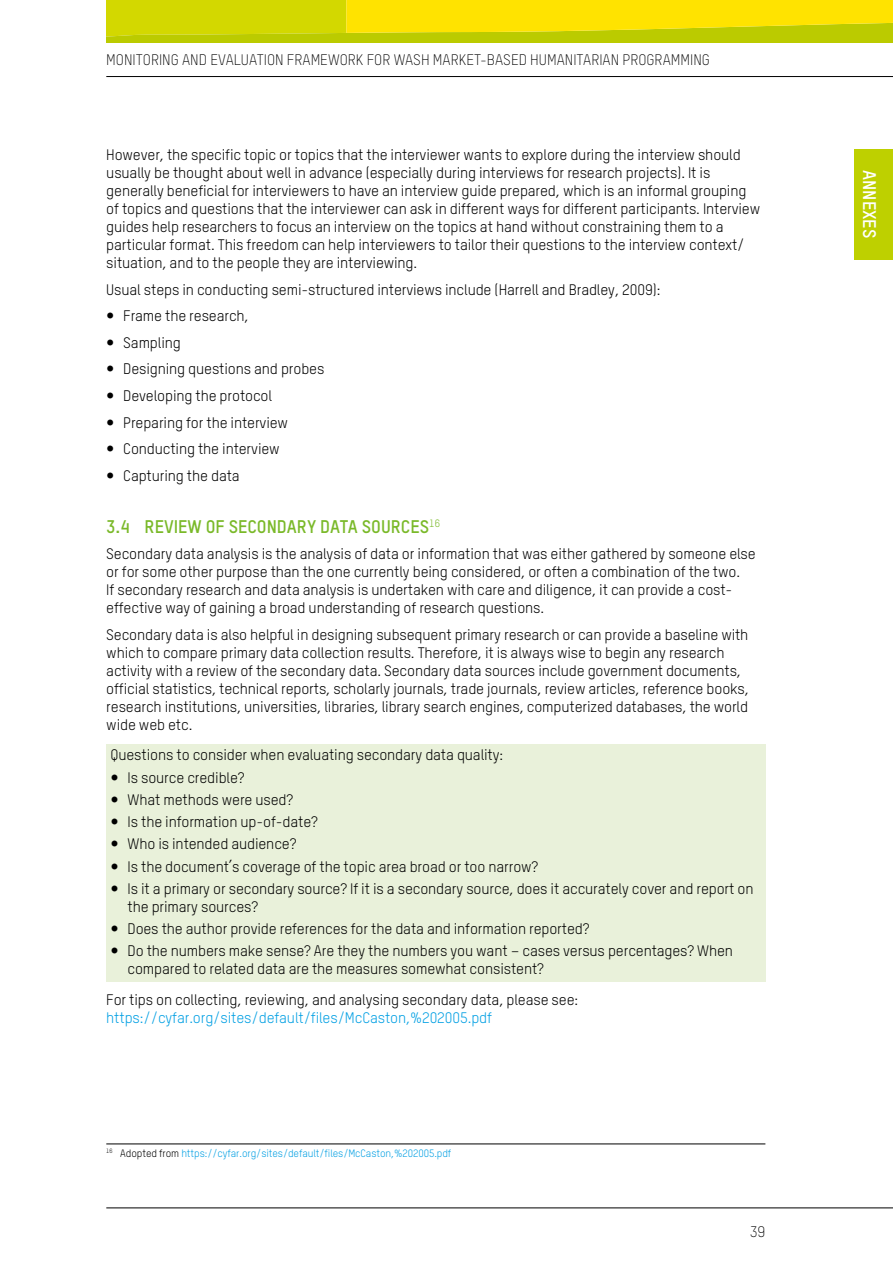
<style>
.page{position:relative;width:893px;height:1263px;background:#fff}
.page>*{position:absolute;margin:0;border:0;box-sizing:border-box;transform-origin:0 0}
.t1{font:700 18px "Oxfam TSTARPRO";color:#7ab929}
.t2{font:700 18px "Oxfam TSTARPRO";color:#fff}
.t3{font:15px/18px "Oxfam TSTARPRO";letter-spacing:-.01em;color:#000}
.t4{font:300 15px "Oxfam TSTARPRO";color:#000}
.t5{font:15px "Oxfam TSTARPRO";letter-spacing:-.01em;color:#009fe3}
.t6{font:10.5px "Oxfam TSTARPRO";letter-spacing:-.01em;color:#009fe3}
.s1{color:#000}
</style>
<div class="page">
<svg style="left:106px;top:0;width:787px;height:43px;background:#e0d901"></svg>
<hr style="left:106px;top:1207px;width:787px;height:1px;background:#000">
<hr style="left:106px;top:76px;width:787px;height:1px;background:#000">
<div style="left:855px;top:149px;width:38px;height:110px;background:#bed000"></div>
<div style="left:106px;top:744px;width:659px;height:24px;background:#e9f1da"></div>
<div style="left:106px;top:767px;width:659px;height:23px;background:#e9f1da"></div>
<div style="left:106px;top:789px;width:659px;height:23px;background:#e9f1da"></div>
<div style="left:106px;top:811px;width:659px;height:24px;background:#e9f1da"></div>
<div style="left:106px;top:833px;width:659px;height:24px;background:#e9f1da"></div>
<div style="left:106px;top:856px;width:659px;height:23px;background:#e9f1da"></div>
<div style="left:106px;top:878px;width:659px;height:41px;background:#e9f1da"></div>
<div style="left:106px;top:918px;width:659px;height:24px;background:#e9f1da"></div>
<div style="left:106px;top:940px;width:659px;height:42px;background:#e9f1da"></div>
<hr style="left:106px;top:1144px;width:659px;height:1px;background:#000">
<p class="t4" style="left:106px;top:51px;width:605px">MONITORING AND EVALUATION FRAMEWORK FOR WASH MARKET-BASED HUMANITARIAN PROGRAMMING</p>
<p class="t3" style="left:106px;top:146px;width:655px">However, the specific topic or topics that the interviewer wants to explore during the interview should usually be thought about well in advance (especially during interviews for research projects). It is generally beneficial for interviewers to have an interview guide prepared, which is an informal grouping of topics and questions that the interviewer can ask in different ways for different participants. Interview guides help researchers to focus an interview on the topics at hand without constraining them to a particular format. This freedom can help interviewers to tailor their questions to the interview context/ situation, and to the people they are interviewing.</p>
<p class="t3" style="left:123px;top:276px;width:539px;line-height:26.5px;text-indent:-17px">Usual steps in conducting semi-structured interviews include (Harrell and Bradley, 2009):<br>Frame the research,<br>Sampling<br>Designing questions and probes<br>Developing the protocol<br>Preparing for the interview<br>Conducting the interview<br>Capturing the data</p>
<p class="t1" style="left:106px;top:515px;width:335px">3.4 REVIEW OF SECONDARY DATA SOURCES<sup>16</sup></p>
<p class="t3" style="left:106px;top:544px;width:651px">Secondary data analysis is the analysis of data or information that was either gathered by someone else or for some other purpose than the one currently being considered, or often a combination of the two.<br>If secondary research and data analysis is undertaken with care and diligence, it can provide a cost&shy;effective way of gaining a broad understanding of research questions.</p>
<p class="t3" style="left:106px;top:625px;width:644px">Secondary data is also helpful in designing subsequent primary research or can provide a baseline with which to compare primary data collection results. Therefore, it is always wise to begin any research activity with a review of the secondary data. Secondary data sources include government documents, official statistics, technical reports, scholarly journals, trade journals, review articles, reference books, research institutions, universities, libraries, library search engines, computerized databases, the world wide web etc.</p>
<p class="t3" style="left:128px;top:744px;width:627px;line-height:22.2px;text-indent:-17px">Questions to consider when evaluating secondary data quality:<br>Is source credible?<br>What methods were used?<br>Is the information up-of-date?<br>Who is intended audience?<br>Is the document’s coverage of the topic area broad or too narrow?<br>Is it a primary or secondary source? If it is a secondary source, does it accurately cover and report on</p>
<p class="t3" style="left:128px;top:895px;width:607px;line-height:22.2px">the primary sources?<br>Does the author provide references for the data and information reported?<br>Do the numbers make sense? Are they the numbers you want – cases versus percentages? When</p>
<p class="t3" style="left:106px;top:953px;width:473px;line-height:30.8px;text-indent:21px">compared to related data are the measures somewhat consistent?<br>For tips on collecting, reviewing, and analysing secondary data, please see:</p>
<p class="t5" style="left:106px;top:1009px;width:387px">https://cyfar.org/sites/default/files/McCaston,%202005.pdf</p>
<p class="t6" style="left:106px;top:1146px;width:347px"><sup>16</sup> <span class="s1">Adopted from</span> https://cyfar.org/sites/default/files/McCaston,%202005.pdf</p>
<p class="t4" style="left:750px;top:1222px;width:17px">39</p>
<p class="t2" style="left:881px;top:170px;width:70px;rotate:90deg">ANNEXES</p>
</div>
